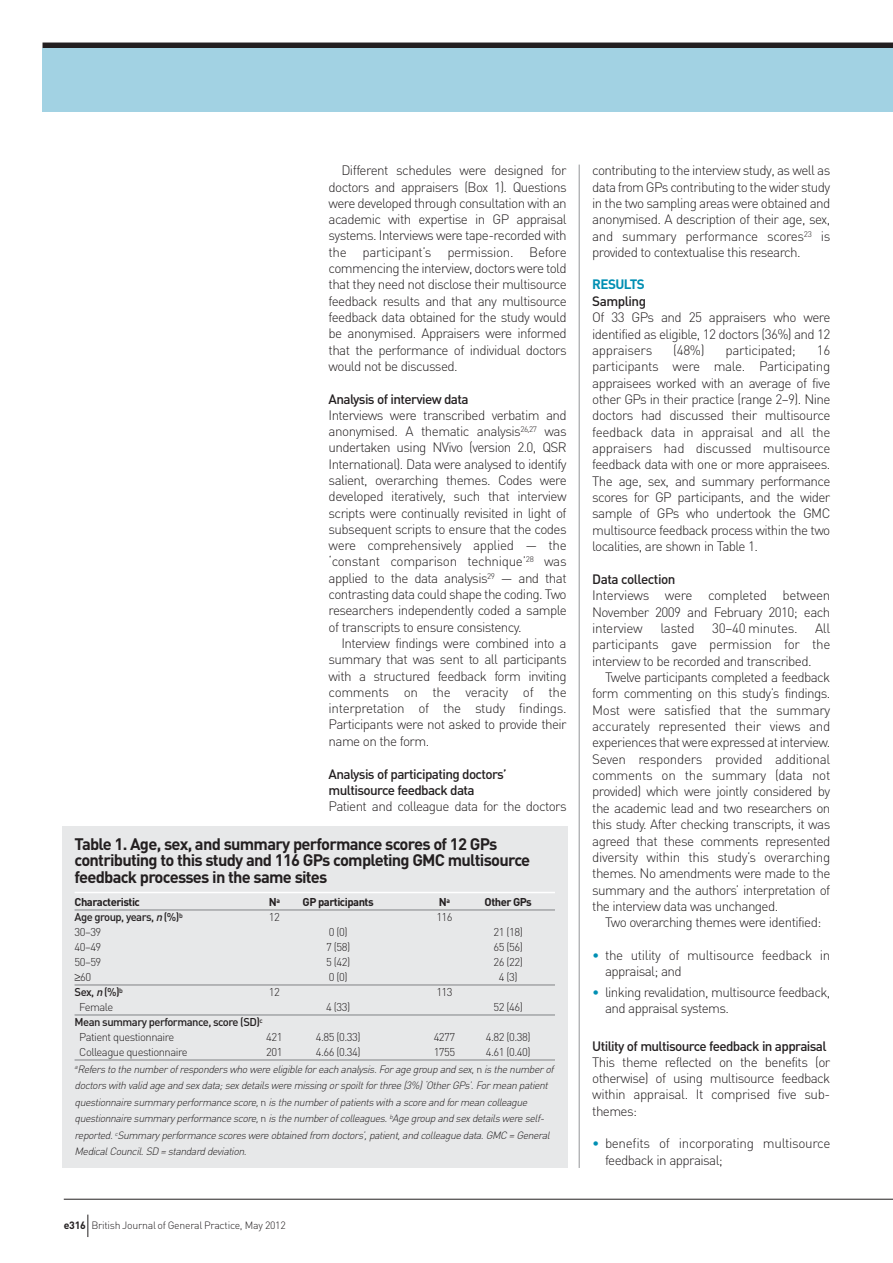
<style>
.page{position:relative;width:893px;height:1263px;background:#fff}
.page>*{position:absolute;margin:0;border:0;box-sizing:border-box;transform-origin:0 0}
.t1{font:700 16.5px/16.5px "DIN";letter-spacing:-.045em;color:#231f20}
.t2{font:300 13.5px/16.4px "DIN";letter-spacing:-.045em;color:#231f20;text-align:justify}
.t3{font:500 13.5px/16.4px "DIN";letter-spacing:-.045em;color:#231f20}
.t4{font:300 13.5px/16.4px "DIN";letter-spacing:-.025em;color:#231f20}
.t5{font:700 13.5px "DIN";letter-spacing:-.045em;color:#008fb3}
.t6{font:300 11.25px "DIN";letter-spacing:-.045em;color:#231f20}
.t7{font:500 11.25px/15px "DIN";letter-spacing:-.045em;color:#231f20}
.t8{font:700 11.25px "DIN";letter-spacing:-.045em;color:#231f20}
.t9{font:italic 300 10.5px/16.5px "DIN";color:#231f20}
.t10{font:300 10.5px "DIN";letter-spacing:-.025em;color:#231f20}
.s1{font-style:italic}
.s2{font-weight:300}
.s3{font-style:normal}
.s4{font-weight:700}
.s5{color:#008fb3}
</style>
<div class="page">
<hr style="left:579px;top:165px;width:1px;height:1003px;background:#939598">
<div style="left:43px;top:43px;width:850px;height:7px;background:#231f20"></div>
<hr style="left:64px;top:1199px;width:829px;height:1px;background:#231f20">
<svg style="left:87px;top:1214px;width:1px;height:23px"></svg>
<div style="left:43px;top:48px;width:850px;height:64px;background:#a2d2e3"></div>
<div style="left:62px;top:826px;width:506px;height:342px;background:#e7e8e9"></div>
<hr style="left:75px;top:892px;width:480px;height:1px;background:#fff">
<hr style="left:75px;top:909px;width:480px;height:1px;background:#808285">
<hr style="left:75px;top:984px;width:480px;height:1px;background:#808285">
<hr style="left:75px;top:1014px;width:480px;height:1px;background:#808285">
<hr style="left:75px;top:1059px;width:480px;height:1px;background:#808285">
<p class="t2" style="left:329px;top:162px;width:240px;text-indent:13px">Different schedules were designed for doctors and appraisers (Box 1). Questions were developed through consultation with an academic with expertise in GP appraisal systems. Interviews were tape-recorded with the participant’s permission. Before commencing the interview, doctors were told that they need not disclose their multisource feedback results and that any multisource feedback data obtained for the study would be anonymised. Appraisers were informed that the performance of individual doctors would not be discussed.</p>
<p class="t3" style="left:329px;top:391px;width:141px">Analysis of interview data</p>
<p class="t2" style="left:329px;top:407px;width:240px">Interviews were transcribed verbatim and anonymised. A thematic analysis<sup>26,27</sup> was undertaken using NVivo (version 2.0, QSR International). Data were analysed to identify salient, overarching themes. Codes were developed iteratively, such that interview scripts were continually revisited in light of subsequent scripts to ensure that the codes were comprehensively applied — the ‘constant comparison technique’<sup>28</sup> was applied to the data analysis<sup>29</sup> — and that contrasting data could shape the coding. Two researchers independently coded a sample of transcripts to ensure consistency.</p>
<p class="t2" style="left:329px;top:635px;width:240px;text-indent:13px">Interview findings were combined into a summary that was sent to all participants with a structured feedback form inviting comments on the veracity of the interpretation of the study findings.<br>Participants were not asked to provide their name on the form.</p>
<p class="t3" style="left:329px;top:766px;width:180px">Analysis of participating doctors’ multisource feedback data</p>
<p class="t2" style="left:329px;top:798px;width:240px">Patient and colleague data for the doctors</p>
<p class="t1" style="left:75px;top:836px;width:457px">Table 1. Age, sex, and summary performance scores of 12 GPs contributing to this study and 116 GPs completing GMC multisource feedback processes in the same sites</p>
<p class="t8" style="left:75px;top:896px;width:67px">Characteristic</p>
<p class="t8" style="left:269px;top:896px;width:13px">N<sup>a</sup></p>
<p class="t8" style="left:303px;top:896px;width:73px">GP participants</p>
<p class="t8" style="left:439px;top:896px;width:13px">N<sup>a</sup></p>
<p class="t8" style="left:485px;top:896px;width:49px">Other GPs</p>
<p class="t7" style="left:75px;top:910px;width:110px">Age group, years, <span class="s1">n</span>(%)<sup>b</sup></p>
<p class="t6" style="left:269px;top:911px;width:13px">12</p>
<p class="t6" style="left:436px;top:911px;width:18px">116</p>
<p class="t6" style="left:75px;top:926px;width:28px">30–39</p>
<p class="t6" style="left:329px;top:926px;width:20px">0 (0)</p>
<p class="t6" style="left:494px;top:926px;width:31px">21 (18)</p>
<p class="t6" style="left:75px;top:941px;width:28px">40–49</p>
<p class="t6" style="left:326px;top:941px;width:26px">7 (58)</p>
<p class="t6" style="left:494px;top:941px;width:31px">65 (56)</p>
<p class="t6" style="left:75px;top:956px;width:28px">50–59</p>
<p class="t6" style="left:326px;top:956px;width:26px">5 (42)</p>
<p class="t6" style="left:494px;top:956px;width:31px">26 (22)</p>
<p class="t6" style="left:75px;top:971px;width:18px">≥60</p>
<p class="t6" style="left:329px;top:971px;width:20px">0 (0)</p>
<p class="t6" style="left:499px;top:971px;width:20px">4 (3)</p>
<p class="t7" style="left:75px;top:985px;width:50px">Sex, <span class="s1">n</span>(%)<sup>b</sup></p>
<p class="t6" style="left:269px;top:986px;width:13px">12</p>
<p class="t6" style="left:436px;top:986px;width:18px">113</p>
<p class="t6" style="left:79px;top:1001px;width:35px">Female</p>
<p class="t6" style="left:326px;top:1001px;width:26px">4 (33)</p>
<p class="t6" style="left:494px;top:1001px;width:31px">52 (46)</p>
<p class="t7" style="left:79px;top:1015px;width:185px;text-indent:-5px">Mean summary performance, score (SD)<sup>c<br></sup><span class="s2">Patient questionnaire</span></p>
<p class="t6" style="left:266px;top:1031px;width:18px">421</p>
<p class="t6" style="left:316px;top:1031px;width:46px">4.85 (0.33)</p>
<p class="t6" style="left:434px;top:1031px;width:23px">4277</p>
<p class="t6" style="left:486px;top:1031px;width:46px">4.82 (0.38)</p>
<p class="t6" style="left:79px;top:1046px;width:110px">Colleague questionnaire</p>
<p class="t6" style="left:266px;top:1046px;width:18px">201</p>
<p class="t6" style="left:316px;top:1046px;width:46px">4.66 (0.34)</p>
<p class="t6" style="left:434px;top:1046px;width:23px">1755</p>
<p class="t6" style="left:486px;top:1046px;width:46px">4.61 (0.40)</p>
<p class="t9" style="left:75px;top:1061px;width:483px"><sup>a</sup>Refers to the number of responders who were eligible for each analysis. For age group and sex, <span class="s3">n</span> is the number of doctors with valid age and sex data; sex details were missing or spoilt for three (3%) ‘Other GPs’. For mean patient questionnaire summary performance score, <span class="s3">n</span> is the number of patients with a score and for mean colleague questionnaire summary performance score, <span class="s3">n</span> is the number of colleagues. <sup>b</sup>Age group and sex details were self&shy;reported. <sup>c</sup>Summary performance scores were obtained from doctors’, patient, and colleague data. GMC = General Medical Council. SD = standard deviation.</p>
<p class="t10" style="left:64px;top:1219px;width:224px"><span class="s4">e316</span> British Journal of General Practice, May 2012</p>
<p class="t2" style="left:592px;top:162px;width:240px">contributing to the interview study, as well as data from GPs contributing to the wider study in the two sampling areas were obtained and anonymised. A description of their age, sex, and summary performance scores<sup>23</sup> is provided to contextualise this research.</p>
<p class="t5" style="left:592px;top:276px;width:54px">RESULTS</p>
<p class="t3" style="left:592px;top:293px;width:55px">Sampling</p>
<p class="t2" style="left:592px;top:309px;width:240px">Of 33 GPs and 25 appraisers who were identified as eligible, 12 doctors (36%) and 12 appraisers</p>
<p class="t2" style="left:673px;top:342px;width:33px">(48%)</p>
<p class="t4" style="left:726px;top:342px;width:72px">participated;</p>
<p class="t2" style="left:592px;top:342px;width:240px;text-indent:225px">16 participants were male. Participating appraisees worked with an average of five other GPs in their practice (range 2–9). Nine doctors had discussed their multisource feedback data in appraisal and all the appraisers had discussed multisource feedback data with one or more appraisees.<br>The age, sex, and summary performance scores for GP participants, and the wider sample of GPs who undertook the GMC multisource feedback process within the two localities, are shown in Table 1.</p>
<p class="t3" style="left:592px;top:571px;width:85px">Data collection</p>
<p class="t2" style="left:592px;top:587px;width:240px">Interviews were completed between November 2009 and February 2010; each interview</p>
<p class="t2" style="left:660px;top:620px;width:36px">lasted</p>
<p class="t4" style="left:712px;top:620px;width:87px">30–40 minutes.</p>
<p class="t2" style="left:592px;top:620px;width:240px;text-indent:223px">All participants gave permission for the interview to be recorded and transcribed.</p>
<p class="t2" style="left:592px;top:669px;width:240px;text-indent:13px">Twelve participants completed a feedback form commenting on this study’s findings.<br>Most were satisfied that the summary accurately represented their views and experiences that were expressed at interview.<br>Seven responders provided additional comments on the summary (data not provided) which were jointly considered by the academic lead and two researchers on this study. After checking transcripts, it was agreed that these comments represented diversity within this study’s overarching themes. No amendments were made to the summary and the authors’ interpretation of the interview data was unchanged.</p>
<p class="t2" style="left:605px;top:914px;width:218px">Two overarching themes were identified:</p>
<p class="t2" style="left:605px;top:947px;width:227px;text-indent:-13px"><span class="s5">•</span> the utility of multisource feedback in appraisal; and</p>
<p class="t2" style="left:605px;top:984px;width:227px;text-indent:-13px"><span class="s5">•</span> linking revalidation, multisource feedback, and appraisal systems.</p>
<p class="t3" style="left:592px;top:1038px;width:236px">Utility of multisource feedback in appraisal</p>
<p class="t2" style="left:592px;top:1054px;width:240px">This theme reflected on the benefits (or otherwise) of using multisource feedback within appraisal. It comprised five sub&shy;themes:</p>
<p class="t4" style="left:605px;top:1135px;width:227px;text-indent:-13px"><span class="s5">•</span> benefits of incorporating multisource feedback in appraisal;</p>
</div>
